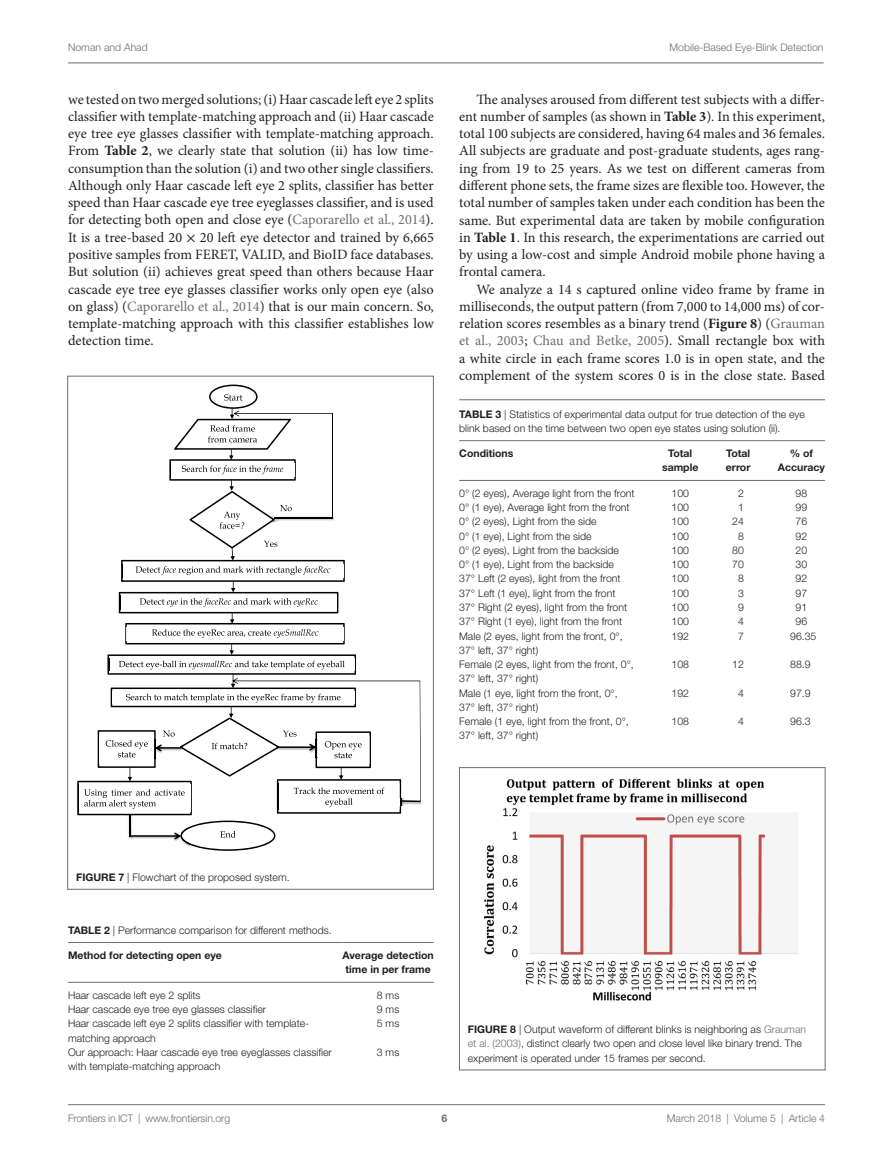
<style>
.page{position:relative;width:893px;height:1170px;background:#fff}
.page>*{position:absolute;margin:0;border:0;box-sizing:border-box;transform-origin:0 0}
.t1{font:14.25px/17.2px "Minion Pro";color:#231f20;text-align:justify}
.t2{font:300 10.5px/14.2px "Helvetica Neue LT Std";color:#231f20}
.t3{font:300 10.5px "Helvetica Neue LT Std";color:#6c6d70}
.t4{font:700 10.5px/14.2px "Helvetica Neue LT Std";color:#231f20}
.t5{font:700 10.5px "Helvetica Neue LT Std";color:#6c6d70}
.s1{font-weight:700}
.s2{color:#6c6d70}
.s3{font-family:"STIX General"}
</style>
<div class="page">
<img style="left:483px;top:778px;width:315px;height:223px">
<div style="left:459px;top:767px;width:366px;height:303px;border:1px solid #6c6d70"></div>
<hr style="left:68px;top:942px;width:275px;height:1px;background:#6c6d70">
<hr style="left:68px;top:981px;width:275px;height:1px;background:#6c6d70">
<hr style="left:343px;top:942px;width:91px;height:1px;background:#6c6d70">
<hr style="left:343px;top:981px;width:91px;height:1px;background:#6c6d70">
<svg style="left:77px;top:384px;width:344px;height:466px"></svg>
<hr style="left:459px;top:399px;width:366px;height:1px;background:#6c6d70">
<hr style="left:459px;top:440px;width:203px;height:1px;background:#6c6d70">
<hr style="left:459px;top:480px;width:203px;height:1px;background:#6c6d70">
<hr style="left:662px;top:440px;width:64px;height:1px;background:#6c6d70">
<hr style="left:662px;top:480px;width:64px;height:1px;background:#6c6d70">
<hr style="left:726px;top:440px;width:52px;height:1px;background:#6c6d70">
<hr style="left:726px;top:480px;width:52px;height:1px;background:#6c6d70">
<hr style="left:778px;top:440px;width:47px;height:1px;background:#6c6d70">
<hr style="left:778px;top:480px;width:47px;height:1px;background:#6c6d70">
<hr style="left:68px;top:63px;width:756px;height:1px;background:#6c6d70">
<hr style="left:68px;top:1104px;width:757px;height:1px;background:#6c6d70">
<p class="t3" style="left:68px;top:41px;width:81px">Noman and Ahad</p>
<p class="t3" style="left:669px;top:41px;width:156px">Mobile-Based Eye-Blink Detection</p>
<p class="t1" style="left:68px;top:90px;width:367px">we tested on two merged solutions; (i) Haar cascade left eye 2 splits classifier with template-matching approach and (ii) Haar cascade eye tree eye glasses classifier with template-matching approach.<br>From <span class="s1">Table 2</span>, we clearly state that solution (ii) has low time&shy;consumption than the solution (i) and two other single classifiers.<br>Although only Haar cascade left eye 2 splits, classifier has better speed than Haar cascade eye tree eyeglasses classifier, and is used for detecting both open and close eye (<span class="s2">Caporarello et al., 2014</span>).<br>It is a tree-based 20 <span class="s3">×</span> 20 left eye detector and trained by 6,665 positive samples from FERET, VALID, and BioID face databases.<br>But solution (ii) achieves great speed than others because Haar cascade eye tree eye glasses classifier works only open eye (also on glass) (<span class="s2">Caporarello et al., 2014</span>) that is our main concern. So, template-matching approach with this classifier establishes low detection time.</p>
<p class="t1" style="left:459px;top:90px;width:367px;text-indent:17px">The analyses aroused from different test subjects with a differ&shy;ent number of samples (as shown in <span class="s1">Table 3</span>). In this experiment, total 100 subjects are considered, having 64 males and 36 females.<br>All subjects are graduate and post-graduate students, ages rang&shy;ing from 19 to 25 years. As we test on different cameras from different phone sets, the frame sizes are flexible too. However, the total number of samples taken under each condition has been the same. But experimental data are taken by mobile configuration in <span class="s1">Table 1</span>. In this research, the experimentations are carried out by using a low-cost and simple Android mobile phone having a frontal camera.</p>
<p class="t1" style="left:459px;top:280px;width:367px;text-indent:17px">We analyze a 14 s captured online video frame by frame in milliseconds, the output pattern (from 7,000 to 14,000 ms) of cor&shy;relation scores resembles as a binary trend (<span class="s1">Figure 8</span>) (<span class="s2">Grauman et al., 2003</span>; <span class="s2">Chau and Betke, 2005</span>). Small rectangle box with a white circle in each frame scores 1.0 is in open state, and the complement of the system scores 0 is in the close state. Based</p>
<p class="t2" style="left:459px;top:407px;width:347px"><span class="s1">Table 3</span> | Statistics of experimental data output for true detection of the eye blink based on the time between two open eye states using solution (ii).</p>
<p class="t4" style="left:459px;top:446px;width:56px">Conditions</p>
<p class="t4" style="left:662px;top:446px;width:38px;text-align:center">Total sample</p>
<p class="t4" style="left:726px;top:446px;width:26px">Total error</p>
<p class="t4" style="left:778px;top:446px;width:49px;text-align:center">% of<br>Accuracy</p>
<p class="t2" style="left:459px;top:486px;width:177px">0° (2 eyes), Average light from the front</p>
<p class="t2" style="left:671px;top:486px;width:19px">100</p>
<p class="t2" style="left:738px;top:486px;width:7px">2</p>
<p class="t2" style="left:796px;top:486px;width:13px">98</p>
<p class="t2" style="left:459px;top:500px;width:172px">0° (1 eye), Average light from the front</p>
<p class="t2" style="left:671px;top:500px;width:19px">100</p>
<p class="t2" style="left:738px;top:500px;width:7px">1</p>
<p class="t2" style="left:796px;top:500px;width:13px">99</p>
<p class="t2" style="left:459px;top:514px;width:139px">0° (2 eyes), Light from the side</p>
<p class="t2" style="left:671px;top:514px;width:19px">100</p>
<p class="t2" style="left:732px;top:514px;width:13px">24</p>
<p class="t2" style="left:796px;top:514px;width:13px">76</p>
<p class="t2" style="left:459px;top:528px;width:134px">0° (1 eye), Light from the side</p>
<p class="t2" style="left:671px;top:528px;width:19px">100</p>
<p class="t2" style="left:738px;top:528px;width:7px">8</p>
<p class="t2" style="left:796px;top:528px;width:13px">92</p>
<p class="t2" style="left:459px;top:543px;width:161px">0° (2 eyes), Light from the backside</p>
<p class="t2" style="left:671px;top:543px;width:19px">100</p>
<p class="t2" style="left:732px;top:543px;width:13px">80</p>
<p class="t2" style="left:796px;top:543px;width:13px">20</p>
<p class="t2" style="left:459px;top:557px;width:156px">0° (1 eye), Light from the backside</p>
<p class="t2" style="left:671px;top:557px;width:19px">100</p>
<p class="t2" style="left:732px;top:557px;width:13px">70</p>
<p class="t2" style="left:796px;top:557px;width:13px">30</p>
<p class="t2" style="left:459px;top:571px;width:163px">37° Left (2 eyes), light from the front</p>
<p class="t2" style="left:671px;top:571px;width:19px">100</p>
<p class="t2" style="left:738px;top:571px;width:7px">8</p>
<p class="t2" style="left:796px;top:571px;width:13px">92</p>
<p class="t2" style="left:459px;top:585px;width:158px">37° Left (1 eye), light from the front</p>
<p class="t2" style="left:671px;top:585px;width:19px">100</p>
<p class="t2" style="left:738px;top:585px;width:7px">3</p>
<p class="t2" style="left:796px;top:585px;width:13px">97</p>
<p class="t2" style="left:459px;top:600px;width:169px">37° Right (2 eyes), light from the front</p>
<p class="t2" style="left:671px;top:600px;width:19px">100</p>
<p class="t2" style="left:738px;top:600px;width:7px">9</p>
<p class="t2" style="left:796px;top:600px;width:13px">91</p>
<p class="t2" style="left:459px;top:614px;width:164px">37° Right (1 eye), light from the front</p>
<p class="t2" style="left:671px;top:614px;width:19px">100</p>
<p class="t2" style="left:738px;top:614px;width:7px">4</p>
<p class="t2" style="left:796px;top:614px;width:13px">96</p>
<p class="t2" style="left:459px;top:628px;width:165px">Male (2 eyes, light from the front, 0°,<br>37° left, 37° right)</p>
<p class="t2" style="left:671px;top:628px;width:19px">192</p>
<p class="t2" style="left:738px;top:628px;width:7px">7</p>
<p class="t2" style="left:790px;top:628px;width:28px">96.35</p>
<p class="t2" style="left:459px;top:657px;width:176px">Female (2 eyes, light from the front, 0°,<br>37° left, 37° right)</p>
<p class="t2" style="left:671px;top:657px;width:19px">108</p>
<p class="t2" style="left:732px;top:657px;width:13px">12</p>
<p class="t2" style="left:790px;top:657px;width:22px">88.9</p>
<p class="t2" style="left:459px;top:685px;width:160px">Male (1 eye, light from the front, 0°,<br>37° left, 37° right)</p>
<p class="t2" style="left:671px;top:685px;width:19px">192</p>
<p class="t2" style="left:738px;top:685px;width:7px">4</p>
<p class="t2" style="left:790px;top:685px;width:22px">97.9</p>
<p class="t2" style="left:459px;top:714px;width:171px">Female (1 eye, light from the front, 0°,<br>37° left, 37° right)</p>
<p class="t2" style="left:671px;top:714px;width:19px">108</p>
<p class="t2" style="left:738px;top:714px;width:7px">4</p>
<p class="t2" style="left:790px;top:714px;width:22px">96.3</p>
<p class="t2" style="left:76px;top:869px;width:215px"><span class="s1">Figure 7</span> | Flowchart of the proposed system.</p>
<p class="t2" style="left:68px;top:922px;width:265px"><span class="s1">Table 2</span> | Performance comparison for different methods.</p>
<p class="t4" style="left:68px;top:947px;width:155px">Method for detecting open eye</p>
<p class="t4" style="left:343px;top:947px;width:93px">Average detection time in per frame</p>
<p class="t2" style="left:68px;top:987px;width:134px">Haar cascade left eye 2 splits</p>
<p class="t2" style="left:377px;top:987px;width:24px">8 ms</p>
<p class="t2" style="left:68px;top:1001px;width:200px">Haar cascade eye tree eye glasses classifier</p>
<p class="t2" style="left:377px;top:1001px;width:24px">9 ms</p>
<p class="t2" style="left:68px;top:1016px;width:243px">Haar cascade left eye 2 splits classifier with template&shy;matching approach</p>
<p class="t2" style="left:377px;top:1016px;width:24px">5 ms</p>
<p class="t2" style="left:68px;top:1044px;width:265px">Our approach: Haar cascade eye tree eyeglasses classifier with template-matching approach</p>
<p class="t2" style="left:377px;top:1044px;width:24px">3 ms</p>
<p class="t2" style="left:468px;top:1021px;width:340px"><span class="s1">Figure 8</span> | Output waveform of different blinks is neighboring as <span class="s2">Grauman et al. (2003)</span>, distinct clearly two open and close level like binary trend. The experiment is operated under 15 frames per second.</p>
<p class="t3" style="left:68px;top:1111px;width:164px">Frontiers in ICT | www.frontiersin.org</p>
<p class="t3" style="left:667px;top:1111px;width:160px">March 2018 | Volume 5 | Article 4</p>
<p class="t5" style="left:441px;top:1111px;width:7px">6</p>
</div>
